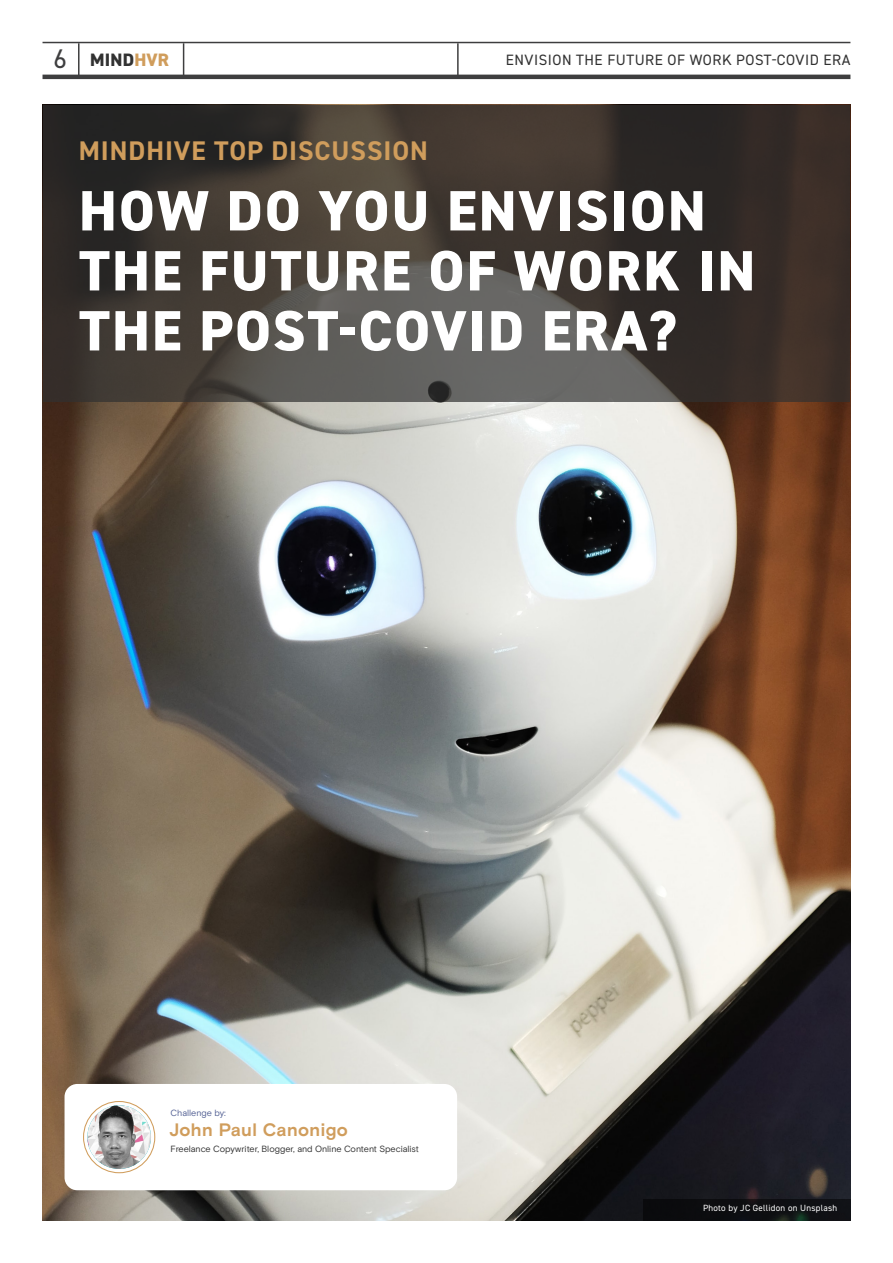
<style>
.page{position:relative;width:893px;height:1263px;background:#fff}
.page>*{position:absolute;margin:0;border:0;box-sizing:border-box;transform-origin:0 0}
._36pt_TITLE{font:800 57px/60px "DIN2014";letter-spacing:.035em;color:#fff}
._36pt_TITLE-2{font:700 27px "DIN2014";letter-spacing:.035em;color:#d09d5c}
.NEWSLTR{font:700 18px "Basis Grotesque Pro";letter-spacing:.025em;color:#d09d5c}
.t1{font:800 18px "DIN2014";letter-spacing:.01em;color:#313131}
._36pt_TITLE-3{font:15px "DIN2014";letter-spacing:.035em;color:#313131}
.Body_intro{font:9px "Basis Grotesque Pro";letter-spacing:-.01em;color:#313131}
.NEWSLTR-2{font:9px "DIN2014";letter-spacing:.025em;color:#fff}
.Body_intro-2{font:9px "Basis Grotesque Pro";color:#546194}
.s1{font-weight:400;font-size:27px;color:#3e3e3f}
.s2{color:#d09d5c}
</style>
<div class="page">
<img style="left:43px;top:104px;width:807px;height:1116px">
<svg style="left:43px;top:105px;width:807px;height:296px;background:#413b36"></svg>
<div style="left:65px;top:1084px;width:392px;height:106px;background:#fff;border-radius:13px"></div>
<img style="left:87px;top:1105px;width:64px;height:64px;border-radius:32px">
<hr style="left:43px;top:42px;width:807px;height:1px;background:#3e3e3f">
<hr style="left:78px;top:43px;width:2px;height:34px;background:#3e3e3f">
<hr style="left:183px;top:43px;width:1px;height:34px;background:#3e3e3f">
<hr style="left:457px;top:43px;width:2px;height:34px;background:#3e3e3f">
<hr style="left:43px;top:75px;width:807px;height:4px;background:#3e3e3f">
<div style="left:83px;top:1101px;width:72px;height:72px;border:1px solid #d09d5c;border-radius:50%"></div>
<div style="left:643px;top:1199px;width:207px;height:21px;background:#0d0e11"></div>
<h3 class="t1" style="left:54px;top:48px;width:117px"><span class="s1">6</span> MIND<span class="s2">HVR</span></h3>
<p class="_36pt_TITLE-3" style="left:506px;top:50px;width:346px">ENVISION THE FUTURE OF WORK POST-COVID ERA</p>
<p class="_36pt_TITLE-2" style="left:79px;top:132px;width:351px">MINDHIVE TOP DISCUSSION</p>
<p class="_36pt_TITLE" style="left:79px;top:181px;width:678px">HOW DO YOU ENVISION<br>THE FUTURE OF WORK IN<br>THE POST-COVID ERA?</p>
<p class="Body_intro-2" style="left:171px;top:1108px;width:57px">Challenge by:</p>
<p class="NEWSLTR" style="left:169px;top:1119px;width:180px">John Paul Canonigo</p>
<p class="Body_intro" style="left:171px;top:1144px;width:250px">Freelance Copywriter, Blogger, and Online Content Specialist</p>
<p class="NEWSLTR-2" style="left:703px;top:1202px;width:136px">Photo by JC Gellidon on Unsplash</p>
</div>
